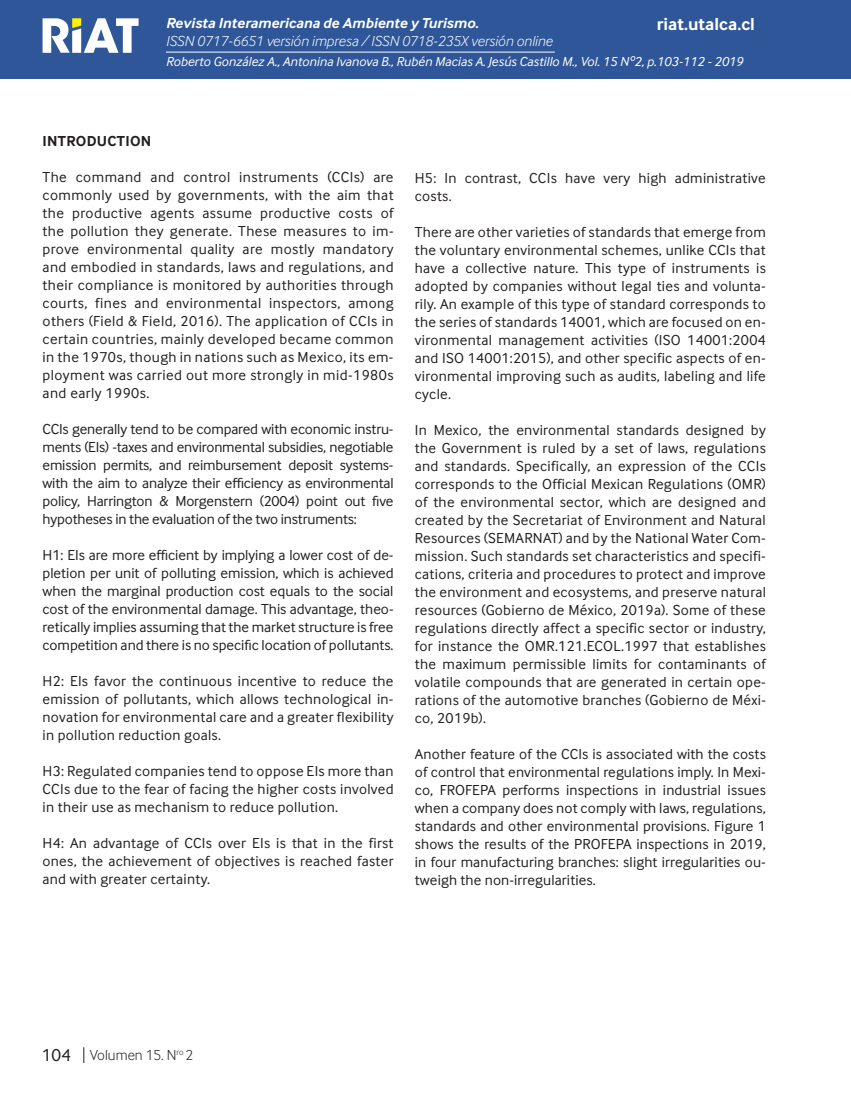
<style>
.page{position:relative;width:851px;height:1106px;background:#fff}
.page>*{position:absolute;margin:0;border:0;box-sizing:border-box;transform-origin:0 0}
.t1{font:700 18px "Inter Face";color:#fff}
.t2{font:15px/18px "Inter Face";letter-spacing:.02em;color:#231f20;text-align:justify}
.t3{font:italic 300 15px "Inter Face";color:#fff}
.t4{font:italic 700 15px "Inter Face";color:#fff}
.t5{font:300 15px "Inter Face";color:#231f20}
.t6{font:700 15px "Inter Face";letter-spacing:.02em;color:#231f20}
.t7{font:italic 13.5px "Inter Face";color:#fff}
.s1{font-weight:400;font-size:18px}
</style>
<div class="page">
<div style="left:0;top:0;width:850px;height:79px;background:#2f5699"></div>
<hr style="left:850px;top:0;width:1px;height:79px;background:#2f5699">
<hr style="left:166px;top:52px;width:388px;height:1px;background:#fff">
<svg style="left:43px;top:18px;width:95px;height:35px"></svg>
<svg style="left:83px;top:1047px;width:1px;height:16px"></svg>
<p class="t4" style="left:166px;top:15px;width:314px">Revista Interamericana de Ambiente y Turismo.</p>
<p class="t3" style="left:166px;top:33px;width:388px">ISSN 0717-6651 versión impresa / ISSN 0718-235X versión online</p>
<p class="t1" style="left:656px;top:14px;width:99px">riat.utalca.cl</p>
<p class="t7" style="left:166px;top:54px;width:578px">Roberto González A., Antonina Ivanova B., Rubén Macias A. Jesús Castillo M., Vol. 15 Nº2, p.103-112 - 2019</p>
<p class="t6" style="left:43px;top:132px;width:110px">INTRODUCTION</p>
<p class="t2" style="left:43px;top:168px;width:352px">The command and control instruments (CCIs) are commonly used by governments, with the aim that the productive agents assume productive costs of the pollution they generate. These measures to im&shy;prove environmental quality are mostly mandatory and embodied in standards, laws and regulations, and their compliance is monitored by authorities through courts, fines and environmental inspectors, among others (Field &amp; Field, 2016). The application of CCIs in certain countries, mainly developed became common in the 1970s, though in nations such as Mexico, its em&shy;ployment was carried out more strongly in mid-1980s and early 1990s.</p>
<p class="t2" style="left:43px;top:420px;width:352px">CCIs generally tend to be compared with economic instru&shy;ments (EIs) -taxes and environmental subsidies, negotiable emission permits, and reimbursement deposit systems&shy;with the aim to analyze their efficiency as environmental policy, Harrington &amp; Morgenstern (2004) point out five hypotheses in the evaluation of the two instruments:</p>
<p class="t2" style="left:43px;top:546px;width:352px">H1: EIs are more efficient by implying a lower cost of de&shy;pletion per unit of polluting emission, which is achieved when the marginal production cost equals to the social cost of the environmental damage. This advantage, theo&shy;retically implies assuming that the market structure is free competition and there is no specific location of pollutants.</p>
<p class="t2" style="left:43px;top:672px;width:352px">H2: EIs favor the continuous incentive to reduce the emission of pollutants, which allows technological in&shy;novation for environmental care and a greater flexibility in pollution reduction goals.</p>
<p class="t2" style="left:43px;top:762px;width:352px">H3: Regulated companies tend to oppose EIs more than CCIs due to the fear of facing the higher costs involved in their use as mechanism to reduce pollution.</p>
<p class="t2" style="left:43px;top:834px;width:352px">H4: An advantage of CCIs over EIs is that in the first ones, the achievement of objectives is reached faster and with greater certainty.</p>
<p class="t2" style="left:415px;top:168px;width:352px">H5: In contrast, CCIs have very high administrative costs.</p>
<p class="t2" style="left:415px;top:222px;width:352px">There are other varieties of standards that emerge from the voluntary environmental schemes, unlike CCIs that have a collective nature. This type of instruments is adopted by companies without legal ties and volunta&shy;rily. An example of this type of standard corresponds to the series of standards 14001, which are focused on en&shy;vironmental management activities (ISO 14001:2004 and ISO 14001:2015), and other specific aspects of en&shy;vironmental improving such as audits, labeling and life cycle.</p>
<p class="t2" style="left:415px;top:420px;width:352px">In Mexico, the environmental standards designed by the Government is ruled by a set of laws, regulations and standards. Specifically, an expression of the CCIs corresponds to the Official Mexican Regulations (OMR) of the environmental sector, which are designed and created by the Secretariat of Environment and Natural Resources (SEMARNAT) and by the National Water Com&shy;mission. Such standards set characteristics and specifi&shy;cations, criteria and procedures to protect and improve the environment and ecosystems, and preserve natural resources (Gobierno de México, 2019a). Some of these regulations directly affect a specific sector or industry, for instance the OMR.121.ECOL.1997 that establishes the maximum permissible limits for contaminants of volatile compounds that are generated in certain ope&shy;rations of the automotive branches (Gobierno de Méxi&shy;co, 2019b).</p>
<p class="t2" style="left:415px;top:744px;width:352px">Another feature of the CCIs is associated with the costs of control that environmental regulations imply. In Mexi&shy;co, FROFEPA performs inspections in industrial issues when a company does not comply with laws, regulations, standards and other environmental provisions. Figure 1 shows the results of the PROFEPA inspections in 2019, in four manufacturing branches: slight irregularities ou&shy;tweigh the non-irregularities.</p>
<p class="t5" style="left:42px;top:1046px;width:153px"><span class="s1">104</span> Volumen 15. N<sup>ro</sup> 2</p>
</div>
